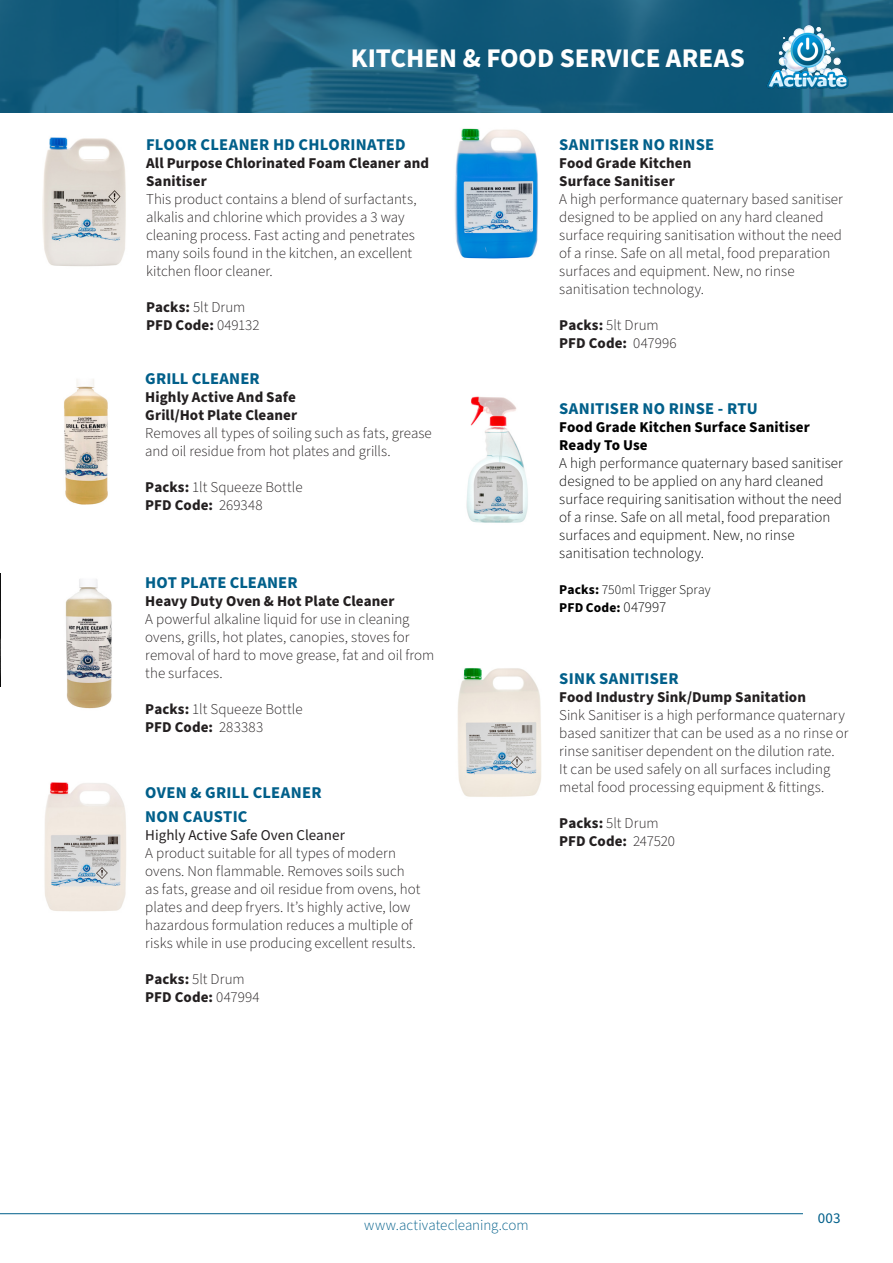
<style>
.page{position:relative;width:893px;height:1263px;background:#fff}
.page>*{position:absolute;margin:0;border:0;box-sizing:border-box;transform-origin:0 0}
.Copy_Text_10_14_Left{font:700 27px "Source Sans Pro";color:#fff}
.Headlines_Copy_Text{font:700 16.5px/24px "Source Sans Pro";letter-spacing:.015em;color:#015f8a}
.Copy_Text_10_14_Left-2{font:700 16.5px "Source Sans Pro";letter-spacing:.005em;color:#015f8a}
.Copy_Text_10_14_Left-3{font:300 15px/18px "Source Sans Pro";color:#231f20}
.Copy_Text_10_14_Left-4{font:700 15px/18px "Source Sans Pro";letter-spacing:.005em;color:#231f20}
.Copy_Text_10_14_Left-5{font:300 15px/18px "Source Sans Pro";color:#000}
.Copy_Text_10_14_Left-6{font:700 15px/18px "Source Sans Pro";letter-spacing:.005em;color:#000}
.Copy_Text_10_14_Left-7{font:15px "Source Sans Pro";color:#231f20}
.Copy_Text_10_14_Left-8{font:300 15px "Source Sans Pro";color:#015f8a}
.Copy_Text_10_14_Righ{font:15px "Source Sans Pro";color:#015f8a}
.Copy_Text_10_14_Left-9{font:300 13.5px "Source Sans Pro";letter-spacing:.005em;color:#000}
.Copy_Text_10_14_Left-10{font:700 13.5px "Source Sans Pro";letter-spacing:.005em;color:#000}
.s1{font-weight:700}
.s2{font-weight:300}
.s3{font-weight:300;font-size:15px}
</style>
<div class="page">
<hr style="left:0;top:1213px;width:803px;height:1px;background:#015f8a">
<hr style="left:0;top:574px;width:1px;height:112px;background:#015f8a">
<img style="left:65px;top:579px;width:47px;height:130px">
<img style="left:64px;top:379px;width:44px;height:126px">
<img style="left:42px;top:137px;width:84px;height:130px">
<svg style="left:0;top:0;width:893px;height:113px;background:#1a6181"></svg>
<img style="left:763px;top:22px;width:87px;height:68px">
<img style="left:455px;top:128px;width:83px;height:131px">
<img style="left:466px;top:396px;width:62px;height:127px">
<img style="left:457px;top:668px;width:84px;height:129px">
<img style="left:44px;top:782px;width:82px;height:130px">
<p class="Copy_Text_10_14_Left" style="left:351px;top:39px;width:396px">KITCHEN &amp; FOOD SERVICE AREAS</p>
<p class="Headlines_Copy_Text" style="left:146px;top:133px;width:261px">FLOOR CLEANER HD CHLORINATED</p>
<p class="Copy_Text_10_14_Left-4" style="left:146px;top:154px;width:284px">All Purpose Chlorinated Foam Cleaner and<br>Sanitiser</p>
<p class="Copy_Text_10_14_Left-3" style="left:146px;top:191px;width:272px">This product contains a blend of surfactants, alkalis and chlorine which provides a 3 way cleaning process. Fast acting and penetrates many soils found in the kitchen, an excellent kitchen floor cleaner.</p>
<p class="Copy_Text_10_14_Left-3" style="left:146px;top:299px;width:101px"><span class="s1">Packs:</span> 5lt Drum</p>
<p class="Copy_Text_10_14_Left-4" style="left:146px;top:316px;width:115px">PFD Code: <span class="s2">049132</span></p>
<p class="Copy_Text_10_14_Left-2" style="left:145px;top:367px;width:116px">GRILL CLEANER</p>
<p class="Copy_Text_10_14_Left-4" style="left:145px;top:388px;width:152px">Highly Active And Safe</p>
<p class="Copy_Text_10_14_Left-4" style="left:145px;top:406px;width:153px">Grill/Hot Plate Cleaner</p>
<p class="Copy_Text_10_14_Left-3" style="left:145px;top:425px;width:288px">Removes all types of soiling such as fats, grease and oil residue from hot plates and grills.</p>
<p class="Copy_Text_10_14_Left-3" style="left:145px;top:479px;width:159px"><span class="s1">Packs:</span> 1lt Squeeze Bottle</p>
<p class="Copy_Text_10_14_Left-4" style="left:145px;top:496px;width:119px">PFD Code: <span class="s2">269348</span></p>
<p class="Copy_Text_10_14_Left-2" style="left:145px;top:571px;width:154px">HOT PLATE CLEANER</p>
<p class="Copy_Text_10_14_Left-4" style="left:145px;top:592px;width:251px">Heavy Duty Oven &amp; Hot Plate Cleaner</p>
<p class="Copy_Text_10_14_Left-3" style="left:145px;top:611px;width:291px">A powerful alkaline liquid for use in cleaning ovens, grills, hot plates, canopies, stoves for removal of hard to move grease, fat and oil from the surfaces.</p>
<p class="Copy_Text_10_14_Left-3" style="left:145px;top:701px;width:159px"><span class="s1">Packs:</span> 1lt Squeeze Bottle</p>
<p class="Copy_Text_10_14_Left-4" style="left:145px;top:718px;width:119px">PFD Code: <span class="s2">283383</span></p>
<p class="Headlines_Copy_Text" style="left:145px;top:781px;width:178px">OVEN &amp; GRILL CLEANER<br>NON CAUSTIC</p>
<p class="Copy_Text_10_14_Left-7" style="left:145px;top:825px;width:201px">Highly Active Safe Oven Cleaner</p>
<p class="Copy_Text_10_14_Left-3" style="left:145px;top:845px;width:277px">A product suitable for all types of modern ovens. Non flammable. Removes soils such as fats, grease and oil residue from ovens, hot plates and deep fryers. It’s highly active, low hazardous formulation reduces a multiple of risks while in use producing excellent results.</p>
<p class="Copy_Text_10_14_Left-3" style="left:145px;top:971px;width:101px"><span class="s1">Packs:</span> 5lt Drum</p>
<p class="Copy_Text_10_14_Left-4" style="left:145px;top:988px;width:116px">PFD Code: <span class="s2">047994</span></p>
<p class="Headlines_Copy_Text" style="left:559px;top:133px;width:156px">SANITISER NO RINSE</p>
<p class="Copy_Text_10_14_Left-4" style="left:559px;top:154px;width:134px">Food Grade Kitchen</p>
<p class="Copy_Text_10_14_Left-4" style="left:559px;top:172px;width:117px">Surface Sanitiser</p>
<p class="Copy_Text_10_14_Left-3" style="left:559px;top:191px;width:285px">A high performance quaternary based sanitiser designed to be applied on any hard cleaned surface requiring sanitisation without the need of a rinse. Safe on all metal, food preparation surfaces and equipment. New, no rinse sanitisation technology.</p>
<p class="Copy_Text_10_14_Left-3" style="left:559px;top:317px;width:101px"><span class="s1">Packs:</span> 5lt Drum</p>
<p class="Copy_Text_10_14_Left-4" style="left:559px;top:334px;width:119px">PFD Code: <span class="s2">047996</span></p>
<p class="Headlines_Copy_Text" style="left:559px;top:397px;width:200px">SANITISER NO RINSE - RTU</p>
<p class="Copy_Text_10_14_Left-6" style="left:559px;top:418px;width:252px">Food Grade Kitchen Surface Sanitiser<br>Ready To Use</p>
<p class="Copy_Text_10_14_Left-5" style="left:559px;top:455px;width:285px">A high performance quaternary based sanitiser designed to be applied on any hard cleaned surface requiring sanitisation without the need of a rinse. Safe on all metal, food preparation surfaces and equipment. New, no rinse sanitisation technology.</p>
<p class="Copy_Text_10_14_Left-9" style="left:559px;top:581px;width:153px"><span class="s1">Packs:</span> 750ml Trigger Spray</p>
<p class="Copy_Text_10_14_Left-10" style="left:559px;top:598px;width:109px">PFD Code: <span class="s3">047997</span></p>
<p class="Headlines_Copy_Text" style="left:559px;top:667px;width:121px">SINK SANITISER</p>
<p class="Copy_Text_10_14_Left-4" style="left:559px;top:688px;width:248px">Food Industry Sink/Dump Sanitation</p>
<p class="Copy_Text_10_14_Left-3" style="left:559px;top:707px;width:291px">Sink Sanitiser is a high performance quaternary based sanitizer that can be used as a no rinse or rinse sanitiser dependent on the dilution rate.<br>It can be used safely on all surfaces including metal food processing equipment &amp; fittings.</p>
<p class="Copy_Text_10_14_Left-3" style="left:559px;top:815px;width:101px"><span class="s1">Packs:</span> 5lt Drum</p>
<p class="Copy_Text_10_14_Left-4" style="left:559px;top:832px;width:117px">PFD Code: <span class="s2">247520</span></p>
<p class="Copy_Text_10_14_Left-8" style="left:364px;top:1215px;width:166px">www.activatecleaning.com</p>
<p class="Copy_Text_10_14_Righ" style="left:818px;top:1208px;width:24px">003</p>
</div>
